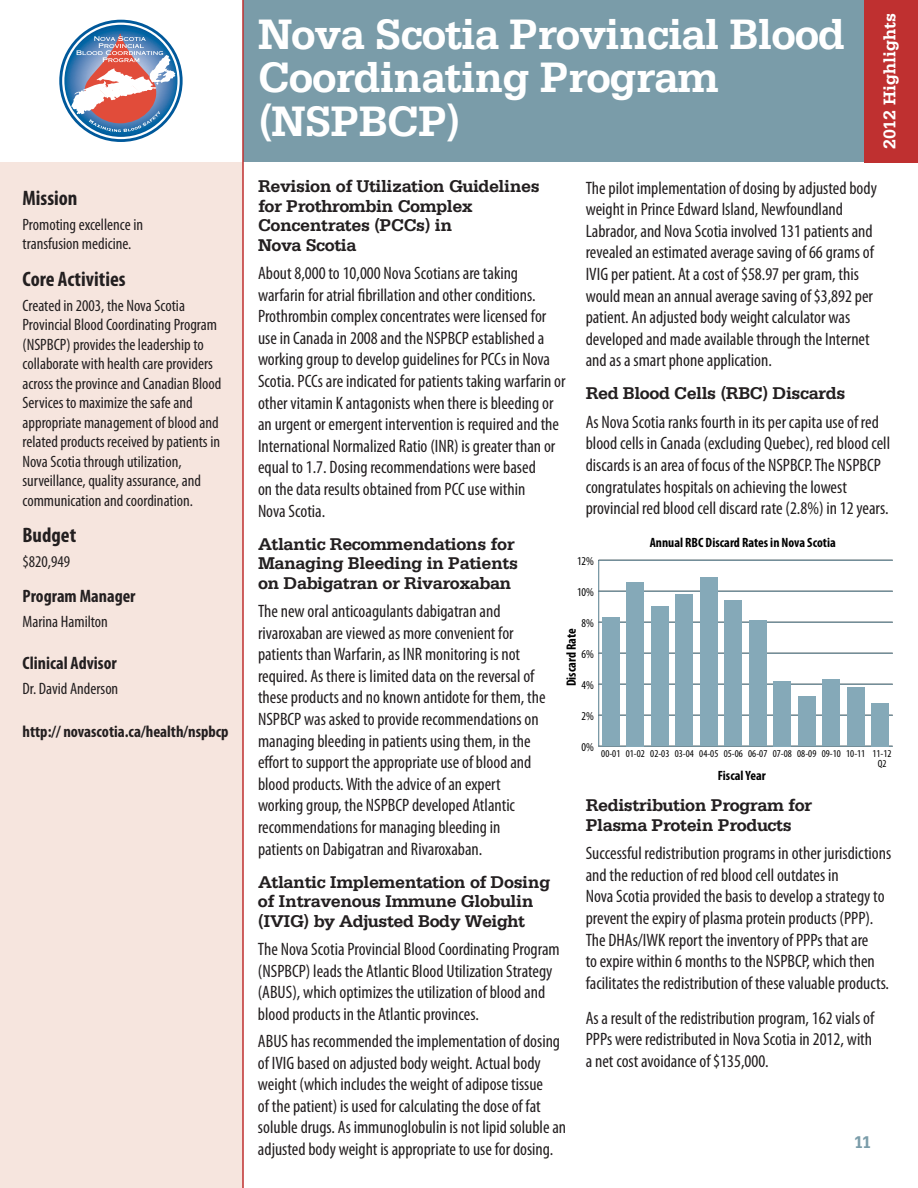
<style>
.page{position:relative;width:918px;height:1188px;background:#fff}
.page>*{position:absolute;margin:0;border:0;box-sizing:border-box;transform-origin:0 0}
.t1{font:700 45px/43.5px "Serifa";letter-spacing:-.025em;color:#fff}
.t2{font:700 condensed 21px "Myriad Pro";color:#231f20}
.t3{font:condensed 18px/21.6px "Myriad Pro";color:#231f20}
.t4{font:700 18px/19.5px "Serifa";letter-spacing:-.025em;color:#231f20}
.t5{font:700 condensed 18px "Myriad Pro";color:#231f20}
.t6{font:700 18px "Serifa";color:#fff}
.t7{font:700 18px "Serifa";color:#7a9ca9}
.t8{font:condensed 16.5px/19.5px "Myriad Pro";color:#231f20}
.t9{font:700 condensed 16.5px "Myriad Pro";color:#231f20}
.t10{font:700 condensed 13.5px "Myriad Pro";color:#000}
.t11{font:condensed 12px "Myriad Pro";color:#000}
.t12{font:condensed 10.5px/10.5px "Myriad Pro";color:#000}
</style>
<div class="page">
<div style="left:0;top:162px;width:243px;height:1026px;background:#f6e5de"></div>
<div style="left:243px;top:0;width:675px;height:162px;background:#7a9ca9"></div>
<hr style="left:242px;top:0;width:2px;height:1188px;background:#bf3030">
<div style="left:864px;top:0;width:54px;height:162px;background:#bf3030"></div>
<hr style="left:598px;top:560px;width:1px;height:186px;background:#85a9b8">
<hr style="left:599px;top:746px;width:294px;height:1px;background:#85a9b8">
<hr style="left:599px;top:715px;width:294px;height:1px;background:#85a9b8">
<hr style="left:599px;top:684px;width:294px;height:1px;background:#85a9b8">
<hr style="left:599px;top:653px;width:294px;height:1px;background:#85a9b8">
<hr style="left:599px;top:622px;width:294px;height:1px;background:#85a9b8">
<hr style="left:599px;top:591px;width:294px;height:1px;background:#85a9b8">
<hr style="left:599px;top:560px;width:294px;height:1px;background:#85a9b8">
<div style="left:602px;top:618px;width:18px;height:128px;background:#85a9b8"></div>
<div style="left:627px;top:582px;width:17px;height:164px;background:#85a9b8"></div>
<div style="left:651px;top:607px;width:18px;height:139px;background:#85a9b8"></div>
<div style="left:676px;top:594px;width:17px;height:152px;background:#85a9b8"></div>
<div style="left:700px;top:577px;width:18px;height:169px;background:#85a9b8"></div>
<div style="left:725px;top:601px;width:17px;height:145px;background:#85a9b8"></div>
<div style="left:749px;top:621px;width:18px;height:125px;background:#85a9b8"></div>
<div style="left:774px;top:681px;width:17px;height:65px;background:#85a9b8"></div>
<div style="left:798px;top:697px;width:18px;height:49px;background:#85a9b8"></div>
<div style="left:823px;top:680px;width:17px;height:66px;background:#85a9b8"></div>
<div style="left:847px;top:687px;width:18px;height:59px;background:#85a9b8"></div>
<div style="left:872px;top:703px;width:17px;height:43px;background:#85a9b8"></div>
<svg style="left:60px;top:21px;width:121px;height:120px"></svg>
<div style="left:59px;top:20px;width:124px;height:122px;border:2px solid #00599b;border-radius:50%"></div>
<svg style="left:63px;top:24px;width:116px;height:114px"></svg>
<div style="left:62px;top:23px;width:118px;height:116px;border:2px solid #fff;border-radius:50%"></div>
<svg style="left:70px;top:33px;width:106px;height:99px"></svg>
<p class="t2" style="left:22px;top:190px;width:57px">Mission</p>
<p class="t8" style="left:22px;top:216px;width:122px">Promoting excellence in transfusion medicine.</p>
<p class="t2" style="left:22px;top:271px;width:105px">Core Activities</p>
<p class="t8" style="left:22px;top:297px;width:201px">Created in 2003, the Nova Scotia Provincial Blood Coordinating Program (NSPBCP) provides the leadership to collaborate with health care providers across the province and Canadian Blood Services to maximize the safe and appropriate management of blood and related products received by patients in Nova Scotia through utilization, surveillance, quality assurance, and communication and coordination.</p>
<p class="t2" style="left:22px;top:528px;width:55px">Budget</p>
<p class="t8" style="left:22px;top:553px;width:49px">$820,949</p>
<p class="t5" style="left:22px;top:589px;width:115px">Program Manager</p>
<p class="t8" style="left:22px;top:613px;width:87px">Marina Hamilton</p>
<p class="t5" style="left:22px;top:657px;width:96px">Clinical Advisor</p>
<p class="t8" style="left:22px;top:680px;width:97px">Dr. David Anderson</p>
<p class="t9" style="left:22px;top:725px;width:208px">http:// novascotia.ca/health/nspbcp</p>
<h1 class="t1" style="left:258px;top:16px;width:589px">Nova Scotia Provincial Blood<br>Coordinating Program (NSPBCP)</h1>
<p class="t6" style="left:884px;top:149px;width:137px;rotate:-90deg">2012 Highlights</p>
<p class="t4" style="left:258px;top:178px;width:283px">Revision of Utilization Guidelines for Prothrombin Complex<br>Concentrates (PCCs) in<br>Nova Scotia</p>
<p class="t3" style="left:258px;top:264px;width:309px">About 8,000 to 10,000 Nova Scotians are taking warfarin for atrial fibrillation and other conditions.<br>Prothrombin complex concentrates were licensed for use in Canada in 2008 and the NSPBCP established a working group to develop guidelines for PCCs in Nova Scotia. PCCs are indicated for patients taking warfarin or other vitamin K antagonists when there is bleeding or an urgent or emergent intervention is required and the International Normalized Ratio (INR) is greater than or equal to 1.7. Dosing recommendations were based<br>on the data results obtained from PCC use within<br>Nova Scotia.</p>
<p class="t4" style="left:258px;top:536px;width:262px">Atlantic Recommendations for<br>Managing Bleeding in Patients on Dabigatran or Rivaroxaban</p>
<p class="t3" style="left:258px;top:602px;width:289px">The new oral anticoagulants dabigatran and rivaroxaban are viewed as more convenient for patients thanWarfarin, as INR monitoring is not required. As there is limited data on the reversal of these products and no known antidote for them, the NSPBCP was asked to provide recommendations on managing bleeding in patients using them, in the effort to support the appropriate use of blood and blood products.With the advice of an expert working group, the NSPBCP developed Atlantic recommendations for managing bleeding in patients on Dabigatran and Rivaroxaban.</p>
<p class="t4" style="left:258px;top:874px;width:294px">Atlantic Implementation of Dosing of Intravenous Immune Globulin (IVIG) by Adjusted Body Weight</p>
<p class="t3" style="left:258px;top:940px;width:303px">The Nova Scotia Provincial Blood Coordinating Program (NSPBCP) leads the Atlantic Blood Utilization Strategy (ABUS), which optimizes the utilization of blood and blood products in the Atlantic provinces.</p>
<p class="t3" style="left:258px;top:1032px;width:310px">ABUS has recommended the implementation of dosing of IVIG based on adjusted body weight. Actual body weight (which includes the weight of adipose tissue<br>of the patient) is used for calculating the dose of fat soluble drugs. As immunoglobulin is not lipid soluble an adjusted body weight is appropriate to use for dosing.</p>
<p class="t3" style="left:586px;top:178px;width:293px">The pilot implementation of dosing by adjusted body weight in Prince Edward Island, Newfoundland Labrador, and Nova Scotia involved 131 patients and revealed an estimated average saving of 66 grams of IVIG per patient. At a cost of $58.97 per gram, this would mean an annual average saving of $3,892 per patient. An adjusted body weight calculator was developed and made available through the Internet and as a smart phone application.</p>
<p class="t4" style="left:586px;top:385px;width:261px">Red Blood Cells (RBC) Discards</p>
<p class="t3" style="left:586px;top:413px;width:306px">As Nova Scotia ranks fourth in its per capita use of red blood cells in Canada (excluding Quebec), red blood cell discards is an area of focus of the NSPBCP.The NSPBCP congratulates hospitals on achieving the lowest provincial red blood cell discard rate (2.8%) in 12 years.</p>
<p class="t10" style="left:650px;top:538px;width:188px">Annual RBC Discard Rates in Nova Scotia</p>
<p class="t11" style="left:577px;top:557px;width:18px">12%</p>
<p class="t11" style="left:577px;top:588px;width:18px">10%</p>
<p class="t11" style="left:582px;top:619px;width:14px">8%</p>
<p class="t10" style="left:567px;top:686px;width:60px;rotate:-90deg">Discard Rate</p>
<p class="t11" style="left:582px;top:650px;width:14px">6%</p>
<p class="t11" style="left:582px;top:681px;width:14px">4%</p>
<p class="t11" style="left:582px;top:712px;width:14px">2%</p>
<p class="t11" style="left:582px;top:743px;width:14px">0%</p>
<p class="t12" style="left:878px;top:749px;width:15px;text-indent:-276px">00-01 01-02 02-03 03-04 04-05 05-06 06-07 07-08 08-09 09-10 10-11 11-12<br>Q2</p>
<p class="t10" style="left:718px;top:770px;width:50px">Fiscal Year</p>
<p class="t4" style="left:586px;top:797px;width:228px">Redistribution Program for<br>Plasma Protein Products</p>
<p class="t3" style="left:586px;top:844px;width:307px">Successful redistribution programs in other jurisdictions and the reduction of red blood cell outdates in<br>Nova Scotia provided the basis to develop a strategy to prevent the expiry of plasma protein products (PPP).<br>The DHAs/IWK report the inventory of PPPs that are<br>to expire within 6 months to the NSPBCP, which then facilitates the redistribution of these valuable products.</p>
<p class="t3" style="left:586px;top:1009px;width:290px;text-align:justify">As a result of the redistribution program, 162 vials of PPPs were redistributed in Nova Scotia in 2012, with a net cost avoidance of $135,000.</p>
<p class="t7" style="left:853px;top:1136px;width:20px">11</p>
</div>
